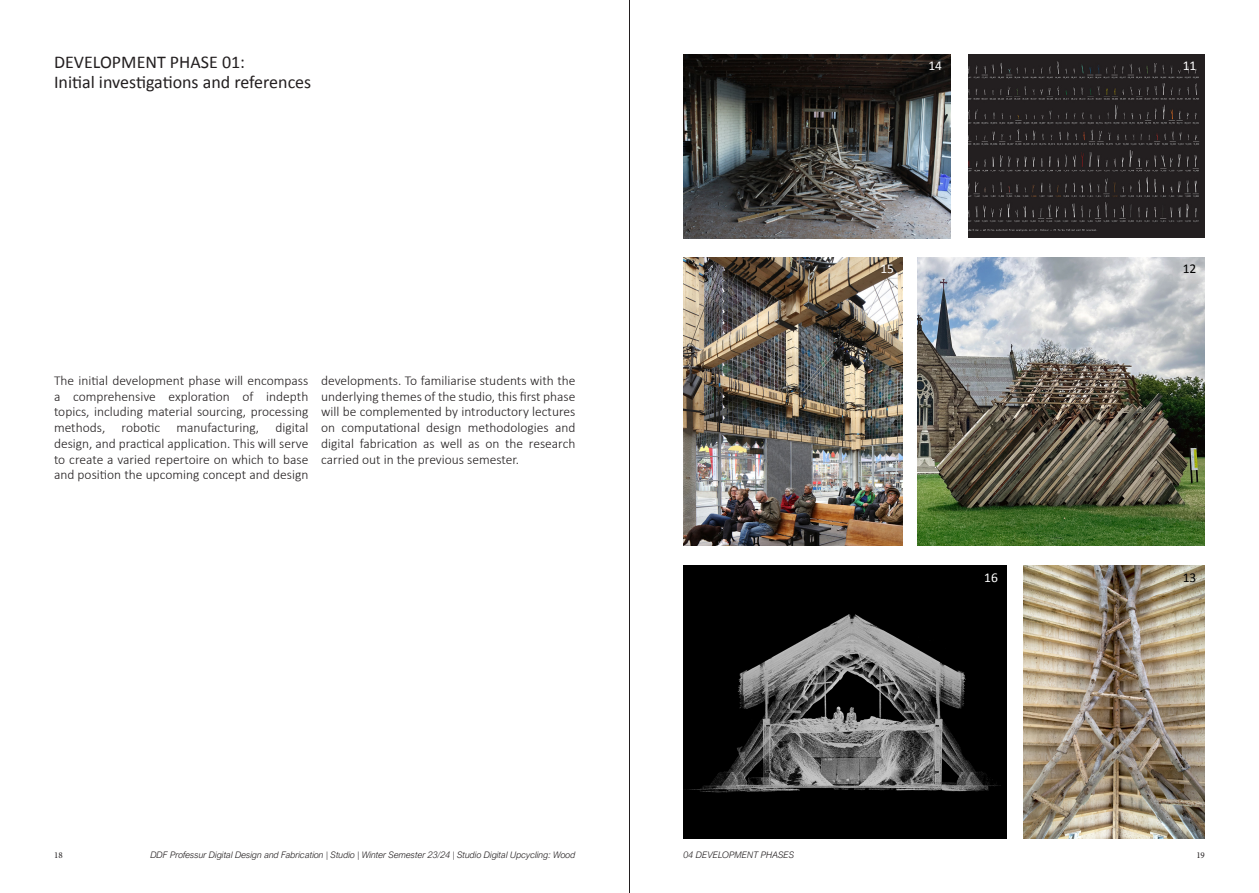
<style>
.page{position:relative;width:1259px;height:893px;background:#fff}
.page>*{position:absolute;margin:0;border:0;box-sizing:border-box;transform-origin:0 0}
._02_SubchapterCover{font:18px "Calibri";color:#231f20}
.t1{font:300 13.5px/15.8px "Calibri";color:#231f20;text-align:justify}
.Reference_numbers{font:13.5px "Calibri";color:#fff}
.Reference_numbers-2{font:13.5px "Calibri";color:#000}
.t2{font:italic 300 9px "Arial Nova";color:#231f20}
.t3{font:9px "Minion Pro";color:#231f20}
</style>
<div class="page">
<hr style="left:629px;top:0;width:1px;height:893px;background:#231f20">
<img style="left:683px;top:54px;width:267px;height:184px">
<img style="left:968px;top:54px;width:237px;height:184px">
<img style="left:683px;top:257px;width:219px;height:288px">
<img style="left:918px;top:257px;width:287px;height:288px">
<img style="left:1023px;top:566px;width:182px;height:273px">
<img style="left:683px;top:566px;width:323px;height:273px">
<p class="_02_SubchapterCover" style="left:54px;top:49px;width:193px">DEVELOPMENT PHASE 01:</p>
<p class="_02_SubchapterCover" style="left:54px;top:69px;width:259px">Initial investigations and references</p>
<p class="t1" style="left:54px;top:372px;width:256px">The initial development phase will encompass a comprehensive exploration of indepth topics, including material sourcing, processing methods, robotic manufacturing, digital design, and practical application. This will serve to create a varied repertoire on which to base and position the upcoming concept and design</p>
<p class="t1" style="left:321px;top:372px;width:256px">developments. To familiarise students with the underlying themes of the studio, this first phase will be complemented by introductory lectures on computational design methodologies and digital fabrication as well as on the research carried out in the previous semester.</p>
<p class="Reference_numbers" style="left:928px;top:56px;width:15px">14</p>
<p class="Reference_numbers" style="left:1182px;top:56px;width:15px">11</p>
<p class="Reference_numbers" style="left:880px;top:260px;width:15px">15</p>
<p class="Reference_numbers-2" style="left:1182px;top:260px;width:15px">12</p>
<p class="Reference_numbers" style="left:984px;top:568px;width:15px">16</p>
<p class="Reference_numbers-2" style="left:1182px;top:568px;width:15px">13</p>
<p class="t3" style="left:54px;top:849px;width:10px">18</p>
<p class="t2" style="left:150px;top:850px;width:426px">DDF Professur Digital Design and Fabrication | Studio | Winter Semester 23/24 | Studio Digital Upcycling: Wood</p>
<p class="t2" style="left:683px;top:850px;width:112px">04 DEVELOPMENT PHASES</p>
<p class="t3" style="left:1196px;top:849px;width:10px">19</p>
</div>
